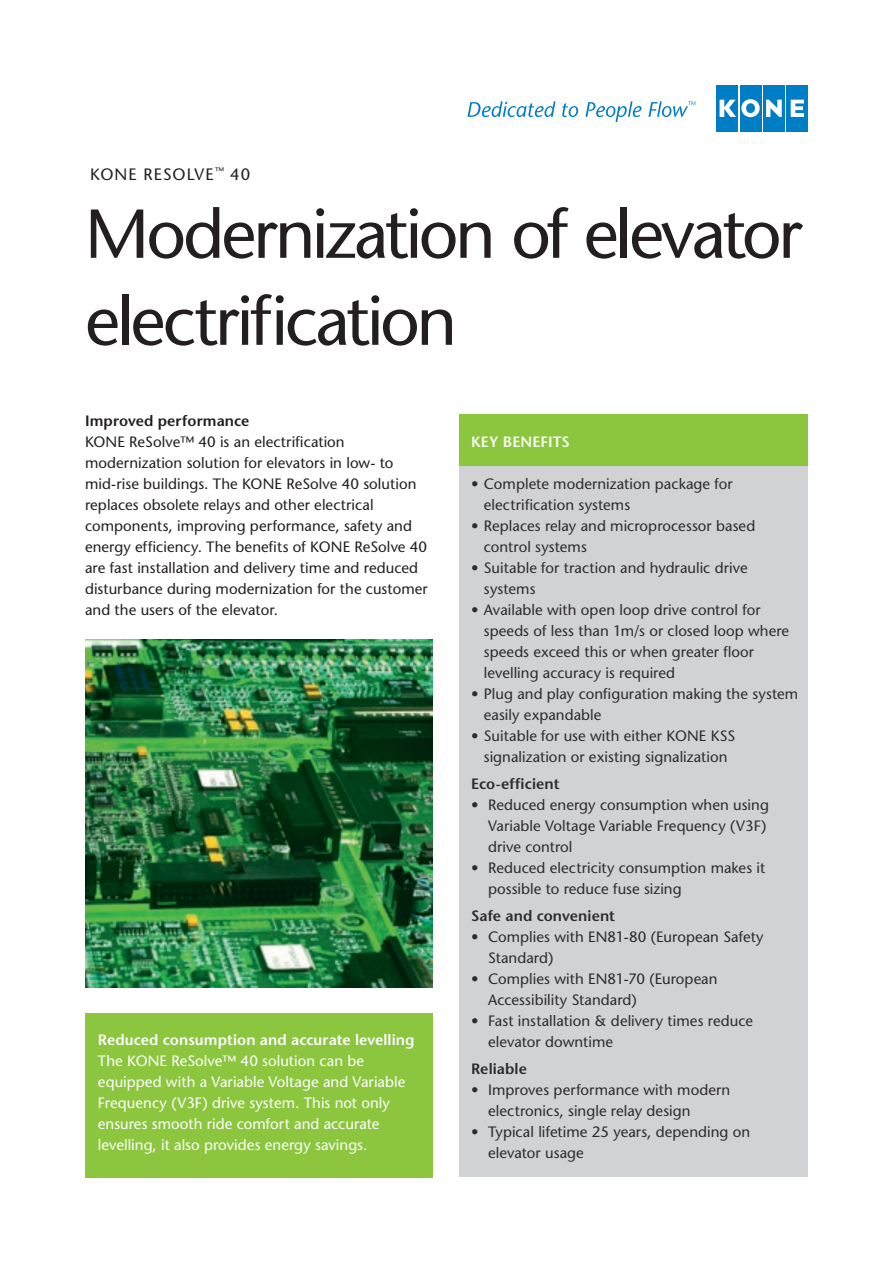
<style>
.page{position:relative;width:893px;height:1263px;background:#fff}
.page>*{position:absolute;margin:0;border:0;box-sizing:border-box;transform-origin:0 0}
.t1{font:69px/87px "Stone Sans";letter-spacing:-.045em;color:#231f20}
.t2{font:16.5px "Stone Sans";letter-spacing:.065em;color:#231f20}
.t3{font:15px/21px "Stone Sans";letter-spacing:.005em;color:#2e2b2c}
.t4{font:15px/21px "Stone Sans";letter-spacing:.005em;color:#231f20}
.t5{font:15px/21px "Stone Sans";letter-spacing:.005em;color:#fff}
.t6{font:600 15px "Stone Sans";letter-spacing:.01em;color:#fff}
.t7{font:600 15px "Stone Sans";letter-spacing:.005em;color:#2e2b2c}
.t8{font:600 15px "Stone Sans";letter-spacing:.01em;color:#231f20}
.t9{font:600 15px "Stone Sans";color:#f7fbf3}
</style>
<div class="page">
<div style="left:459px;top:466px;width:349px;height:711px;background:#d1d2d4"></div>
<div style="left:716px;top:85px;width:22px;height:46px;background:#007ec5"></div>
<div style="left:763px;top:85px;width:21px;height:46px;background:#007ec5"></div>
<svg style="left:766px;top:100px;width:16px;height:17px"></svg>
<div style="left:740px;top:85px;width:21px;height:46px;background:#007ec5"></div>
<svg style="left:720px;top:99px;width:40px;height:18px"></svg>
<div style="left:787px;top:85px;width:21px;height:46px;background:#007ec5"></div>
<svg style="left:791px;top:100px;width:13px;height:17px"></svg>
<svg style="left:467px;top:101px;width:89px;height:16px"></svg>
<svg style="left:562px;top:103px;width:16px;height:14px"></svg>
<svg style="left:585px;top:101px;width:57px;height:21px"></svg>
<svg style="left:648px;top:101px;width:47px;height:16px"></svg>
<div style="left:85px;top:1013px;width:347px;height:164px;background:#8bc63e"></div>
<div style="left:459px;top:415px;width:349px;height:51px;background:#8bc63e"></div>
<img style="left:85px;top:640px;width:347px;height:347px">
<p class="t2" style="left:90px;top:164px;width:162px">KONE RESOLVE<sup>™</sup> 40</p>
<h1 class="t1" style="left:85px;top:190px;width:719px">Modernization of elevator electrification</h1>
<p class="t8" style="left:85px;top:411px;width:166px">Improved performance</p>
<p class="t4" style="left:85px;top:431px;width:344px">KONE ReSolve™ 40 is an electrification modernization solution for elevators in low- to mid-rise buildings. The KONE ReSolve 40 solution replaces obsolete relays and other electrical components, improving performance, safety and energy efficiency. The benefits of KONE ReSolve 40 are fast installation and delivery time and reduced disturbance during modernization for the customer and the users of the elevator.</p>
<p class="t6" style="left:98px;top:1030px;width:318px">Reduced consumption and accurate levelling</p>
<p class="t5" style="left:98px;top:1050px;width:309px">The KONE ReSolve™ 40 solution can be equipped with a Variable Voltage and Variable Frequency (V3F) drive system. This not only ensures smooth ride comfort and accurate levelling, it also provides energy savings.</p>
<p class="t9" style="left:471px;top:432px;width:100px">KEY BENEFITS</p>
<p class="t3" style="left:484px;top:473px;width:250px;text-indent:-13px">• Complete modernization package for electrification systems</p>
<p class="t3" style="left:484px;top:515px;width:273px;text-indent:-13px">• Replaces relay and microprocessor based control systems</p>
<p class="t3" style="left:484px;top:557px;width:265px;text-indent:-13px">• Suitable for traction and hydraulic drive systems</p>
<p class="t3" style="left:484px;top:599px;width:307px;text-indent:-13px">• Available with open loop drive control for speeds of less than 1m/s or closed loop where speeds exceed this or when greater floor levelling accuracy is required</p>
<p class="t3" style="left:484px;top:683px;width:316px;text-indent:-13px">• Plug and play configuration making the system easily expandable</p>
<p class="t3" style="left:471px;top:725px;width:266px;text-align:center">• Suitable for use with either KONE KSS signalization or existing signalization</p>
<p class="t7" style="left:471px;top:774px;width:90px">Eco-efficient</p>
<p class="t3" style="left:488px;top:794px;width:282px;text-indent:-17px">• Reduced energy consumption when using<br>Variable Voltage Variable Frequency (V3F) drive control</p>
<p class="t3" style="left:488px;top:857px;width:279px;text-indent:-17px">• Reduced electricity consumption makes it possible to reduce fuse sizing</p>
<p class="t7" style="left:471px;top:906px;width:146px">Safe and convenient</p>
<p class="t3" style="left:488px;top:926px;width:277px;text-indent:-17px">• Complies with EN81-80 (European Safety<br>Standard)</p>
<p class="t3" style="left:488px;top:968px;width:231px;text-indent:-17px">• Complies with EN81-70 (European<br>Accessibility Standard)</p>
<p class="t3" style="left:488px;top:1010px;width:266px;text-indent:-17px">• Fast installation &amp; delivery times reduce elevator downtime</p>
<p class="t7" style="left:471px;top:1059px;width:57px">Reliable</p>
<p class="t3" style="left:488px;top:1079px;width:244px;text-indent:-17px">• Improves performance with modern electronics, single relay design</p>
<p class="t3" style="left:488px;top:1121px;width:264px;text-indent:-17px">• Typical lifetime 25 years, depending on elevator usage</p>
</div>
